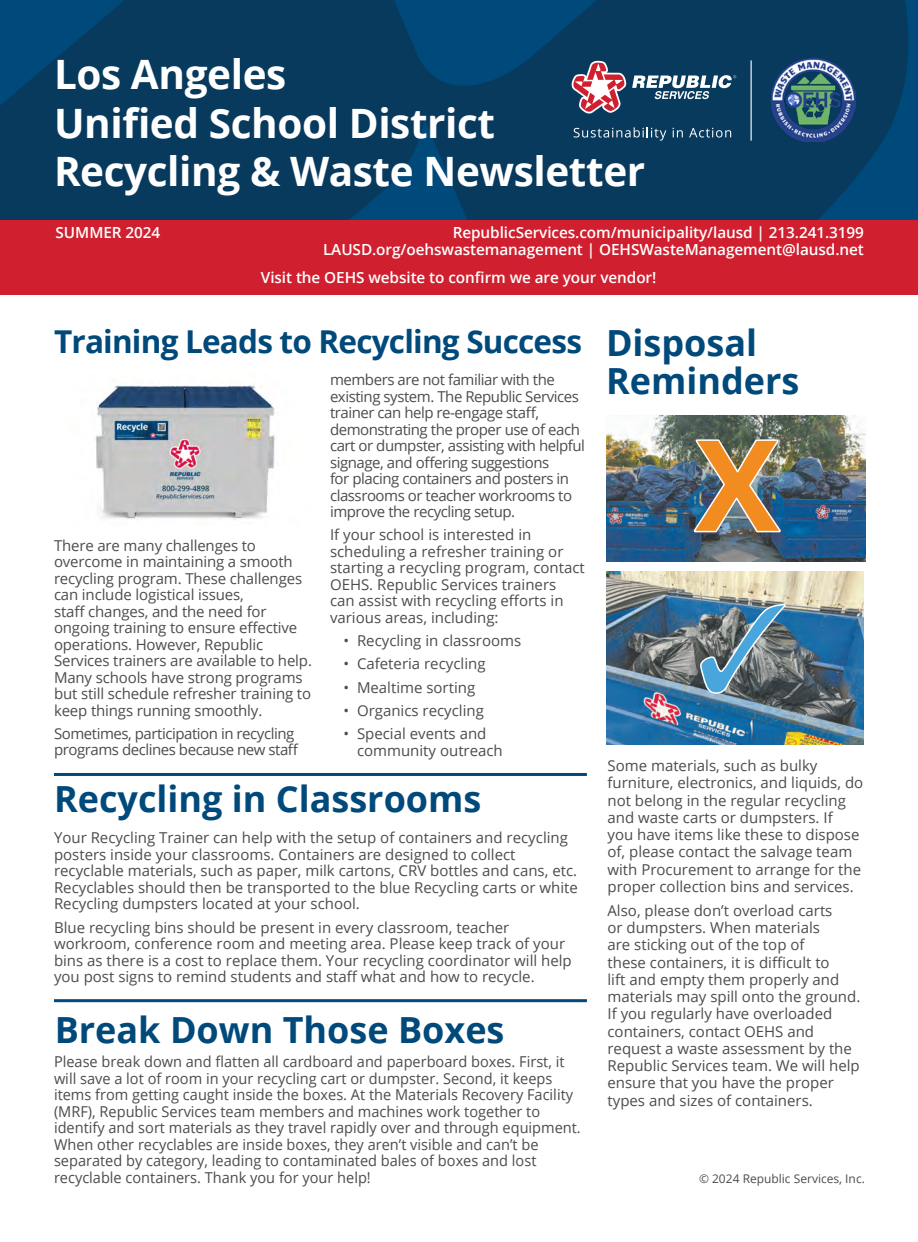
<style>
.page{position:relative;width:918px;height:1242px;background:#fff}
.page>*{position:absolute;margin:0;border:0;box-sizing:border-box;transform-origin:0 0}
.t1{font:700 40.5px/48.6px "Open Sans";letter-spacing:-.01em;color:#fff}
.t2{font:700 36px/37.5px "Open Sans";color:#00497b}
.t3{font:700 31.5px "Open Sans";letter-spacing:-.025em;color:#00497b}
.t4{font:600 15.3px/16.5px "Open Sans";letter-spacing:-.005em;color:#fff;text-align:right}
.t5{font:15px/16.5px "Open Sans";color:#4b4c4d}
.t6{font:15px/16.5px "Open Sans";letter-spacing:-.03em;color:#4b4c4d}
.t7{font:12px "Open Sans";color:#4b4c4d}
</style>
<div class="page">
<div style="left:0;top:219px;width:918px;height:76px;background:#d0202f"></div>
<svg style="left:0;top:0;width:918px;height:220px;background:#063c62"></svg>
<img style="left:95px;top:385px;width:180px;height:135px">
<img style="left:606px;top:416px;width:259px;height:146px">
<img style="left:606px;top:571px;width:258px;height:173px">
<img style="left:771px;top:57px;width:85px;height:85px">
<svg style="left:574px;top:127px;width:92px;height:14px"></svg>
<svg style="left:673px;top:128px;width:10px;height:9px"></svg>
<svg style="left:689px;top:128px;width:42px;height:10px"></svg>
<svg style="left:572px;top:61px;width:164px;height:53px;background:#53617b"></svg>
<hr style="left:751px;top:60px;width:1px;height:81px;background:#fff">
<hr style="left:54px;top:773px;width:533px;height:3px;background:#00497b">
<hr style="left:54px;top:999px;width:533px;height:3px;background:#00497b">
<img style="left:692px;top:438px;width:90px;height:96px">
<svg style="left:699px;top:603px;width:88px;height:92px;background:#658190"></svg>
<h1 class="t1" style="left:54px;top:49px;width:593px">Los Angeles<br>Unified School District<br>Recycling &amp; Waste Newsletter</h1>
<p class="t4" style="left:323px;top:224px;width:542px">RepublicServices.com/municipality/lausd | 213.241.3199<br>LAUSD.org/oehswastemanagement | OEHSWasteManagement@lausd.net</p>
<p class="t4" style="left:56px;top:224px;width:106px">SUMMER 2024</p>
<p class="t4" style="left:261px;top:269px;width:397px">Visit the OEHS website to confirm we are your vendor!</p>
<h3 class="t3" style="left:54px;top:319px;width:529px">Training Leads to Recycling Success</h3>
<p class="t5" style="left:54px;top:536px;width:259px">There are many challenges to overcome in maintaining a smooth recycling program. These challenges can include logistical issues,<br>staff changes, and the need for ongoing training to ensure effective operations. However, Republic Services trainers are available to help.<br>Many schools have strong programs but still schedule refresher training to keep things running smoothly.</p>
<p class="t6" style="left:54px;top:725px;width:246px">Sometimes, participation in recycling programs declines because new staff</p>
<p class="t6" style="left:330px;top:371px;width:257px">members are not familiar with the existing system. The Republic Services trainer can help re-engage staff, demonstrating the proper use of each cart or dumpster, assisting with helpful signage, and offering suggestions<br>for placing containers and posters in classrooms or teacher workrooms to improve the recycling setup.</p>
<p class="t5" style="left:330px;top:526px;width:256px">If your school is interested in scheduling a refresher training or starting a recycling program, contact OEHS. Republic Services trainers<br>can assist with recycling efforts in various areas, including:</p>
<p class="t5" style="left:344px;top:632px;width:179px">• Recycling in classrooms</p>
<p class="t5" style="left:344px;top:655px;width:144px">• Cafeteria recycling</p>
<p class="t5" style="left:344px;top:679px;width:133px">• Mealtime sorting</p>
<p class="t5" style="left:344px;top:702px;width:142px">• Organics recycling</p>
<p class="t5" style="left:357px;top:725px;width:147px;text-indent:-14px">• Special events and community outreach</p>
<h2 class="t2" style="left:54px;top:779px;width:429px">Recycling in Classrooms</h2>
<p class="t5" style="left:54px;top:829px;width:525px">Your Recycling Trainer can help with the setup of containers and recycling posters inside your classrooms. Containers are designed to collect recyclable materials, such as paper, milk cartons, CRV bottles and cans, etc.<br>Recyclables should then be transported to the blue Recycling carts or white Recycling dumpsters located at your school.</p>
<p class="t5" style="left:54px;top:918px;width:519px">Blue recycling bins should be present in every classroom, teacher workroom, conference room and meeting area. Please keep track of your bins as there is a cost to replace them. Your recycling coordinator will help you post signs to remind students and staff what and how to recycle.</p>
<h2 class="t2" style="left:55px;top:1010px;width:451px">Break Down Those Boxes</h2>
<p class="t5" style="left:54px;top:1053px;width:528px">Please break down and flatten all cardboard and paperboard boxes. First, it will save a lot of room in your recycling cart or dumpster. Second, it keeps items from getting caught inside the boxes. At the Materials Recovery Facility (MRF), Republic Services team members and machines work together to identify and sort materials as they travel rapidly over and through equipment.<br>When other recyclables are inside boxes, they aren’t visible and can’t be separated by category, leading to contaminated bales of boxes and lost recyclable containers. Thank you for your help!</p>
<h2 class="t2" style="left:606px;top:323px;width:195px">Disposal<br>Reminders</h2>
<p class="t5" style="left:608px;top:757px;width:257px;line-height:17.2px">Some materials, such as bulky furniture, electronics, and liquids, do not belong in the regular recycling and waste carts or dumpsters. If<br>you have items like these to dispose of, please contact the salvage team with Procurement to arrange for the proper collection bins and services.</p>
<p class="t5" style="left:608px;top:901px;width:254px;line-height:17.2px">Also, please don’t overload carts<br>or dumpsters. When materials<br>are sticking out of the top of<br>these containers, it is difficult to<br>lift and empty them properly and materials may spill onto the ground.<br>If you regularly have overloaded containers, contact OEHS and request a waste assessment by the<br>Republic Services team. We will help ensure that you have the proper types and sizes of containers.</p>
<p class="t7" style="left:699px;top:1170px;width:167px">© 2024 Republic Services, Inc.</p>
</div>
